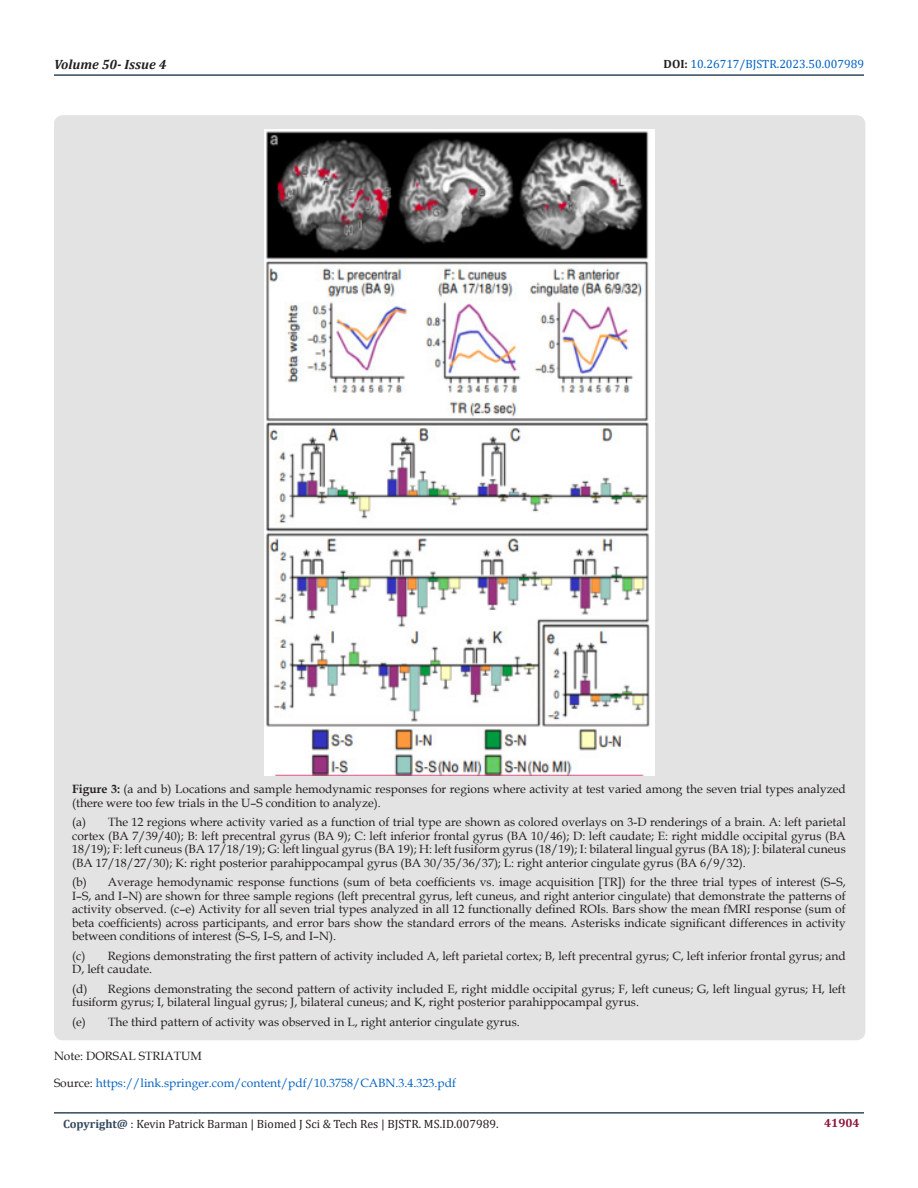
<style>
.page{position:relative;width:918px;height:1188px;background:#fff}
.page>*{position:absolute;margin:0;border:0;box-sizing:border-box;transform-origin:0 0}
.t1{font:italic 700 13.5px "Cambria";color:#231f20}
.t2{font:12px/13.5px "Book Antiqua";color:#231f20}
.t3{font:12px "Book Antiqua";color:#0563c1}
.t4{font:12px "Cambria";color:#231f20}
.t5{font:12px "Cambria";color:#0563c1}
.t6{font:700 12px "Cambria";color:#8f133a}
.s1{font-weight:700;color:#231f20}
.s2{font-weight:700}
.s3{color:#231f20}
.s4{font-weight:700;color:#34495e}
</style>
<div class="page">
<hr style="left:54px;top:1112px;width:810px;height:2px;background:#34495e">
<hr style="left:54px;top:74px;width:810px;height:2px;background:#34495e">
<div style="left:54px;top:115px;width:811px;height:925px;background:#e3e3e3;border-radius:9px"></div>
<img style="left:265px;top:129px;width:389px;height:646px">
<p class="t1" style="left:54px;top:55px;width:114px">Volume 50- Issue 4</p>
<p class="t5" style="left:664px;top:57px;width:202px"><span class="s1">DOI:</span> 10.26717/BJSTR.2023.50.007989</p>
<p class="t2" style="left:72px;top:782px;width:775px"><span class="s2">Figure 3:</span> (a and b) Locations and sample hemodynamic responses for regions where activity at test varied among the seven trial types analyzed (there were too few trials in the U–S condition to analyze).</p>
<p class="t2" style="left:72px;top:815px;width:775px;text-align:justify">(a) The 12 regions where activity varied as a function of trial type are shown as colored overlays on 3-D renderings of a brain. A: left parietal cortex (BA 7/39/40); B: left precentral gyrus (BA 9); C: left inferior frontal gyrus (BA 10/46); D: left caudate; E: right middle occipital gyrus (BA 18/19); F: left cuneus (BA 17/18/19); G: left lingual gyrus (BA 19); H: left fusiform gyrus (18/19); I: bilateral lingual gyrus (BA 18); J: bilateral cuneus (BA 17/18/27/30); K: right posterior parahippocampal gyrus (BA 30/35/36/37); L: right anterior cingulate gyrus (BA 6/9/32).</p>
<p class="t2" style="left:72px;top:875px;width:775px;text-align:justify">(b) Average hemodynamic response functions (sum of beta coefficients vs. image acquisition [TR]) for the three trial types of interest (S–S, I–S, and I–N) are shown for three sample regions (left precentral gyrus, left cuneus, and right anterior cingulate) that demonstrate the patterns of activity observed. (c–e) Activity for all seven trial types analyzed in all 12 functionally defined ROIs. Bars show the mean fMRI response (sum of beta coefficients) across participants, and error bars show the standard errors of the means. Asterisks indicate significant differences in activity between conditions of interest (S–S, I–S, and I–N).</p>
<p class="t2" style="left:72px;top:949px;width:775px">(c) Regions demonstrating the first pattern of activity included A, left parietal cortex; B, left precentral gyrus; C, left inferior frontal gyrus; and<br>D, left caudate.</p>
<p class="t2" style="left:72px;top:982px;width:775px">(d) Regions demonstrating the second pattern of activity included E, right middle occipital gyrus; F, left cuneus; G, left lingual gyrus; H, left fusiform gyrus; I, bilateral lingual gyrus; J, bilateral cuneus; and K, right posterior parahippocampal gyrus.</p>
<p class="t2" style="left:72px;top:1015px;width:449px">(e) The third pattern of activity was observed in L, right anterior cingulate gyrus.</p>
<p class="t2" style="left:54px;top:1049px;width:149px">Note: DORSAL STRIATUM</p>
<p class="t3" style="left:54px;top:1075px;width:404px"><span class="s3">Source:</span> https://link.springer.com/content/pdf/10.3758/CABN.3.4.323.pdf</p>
<p class="t4" style="left:63px;top:1117px;width:437px"><span class="s4">Copyright@</span> : Kevin Patrick Barman | Biomed J Sci &amp; Tech Res | BJSTR. MS.ID.007989.</p>
<p class="t6" style="left:824px;top:1115px;width:37px">41904</p>
</div>
